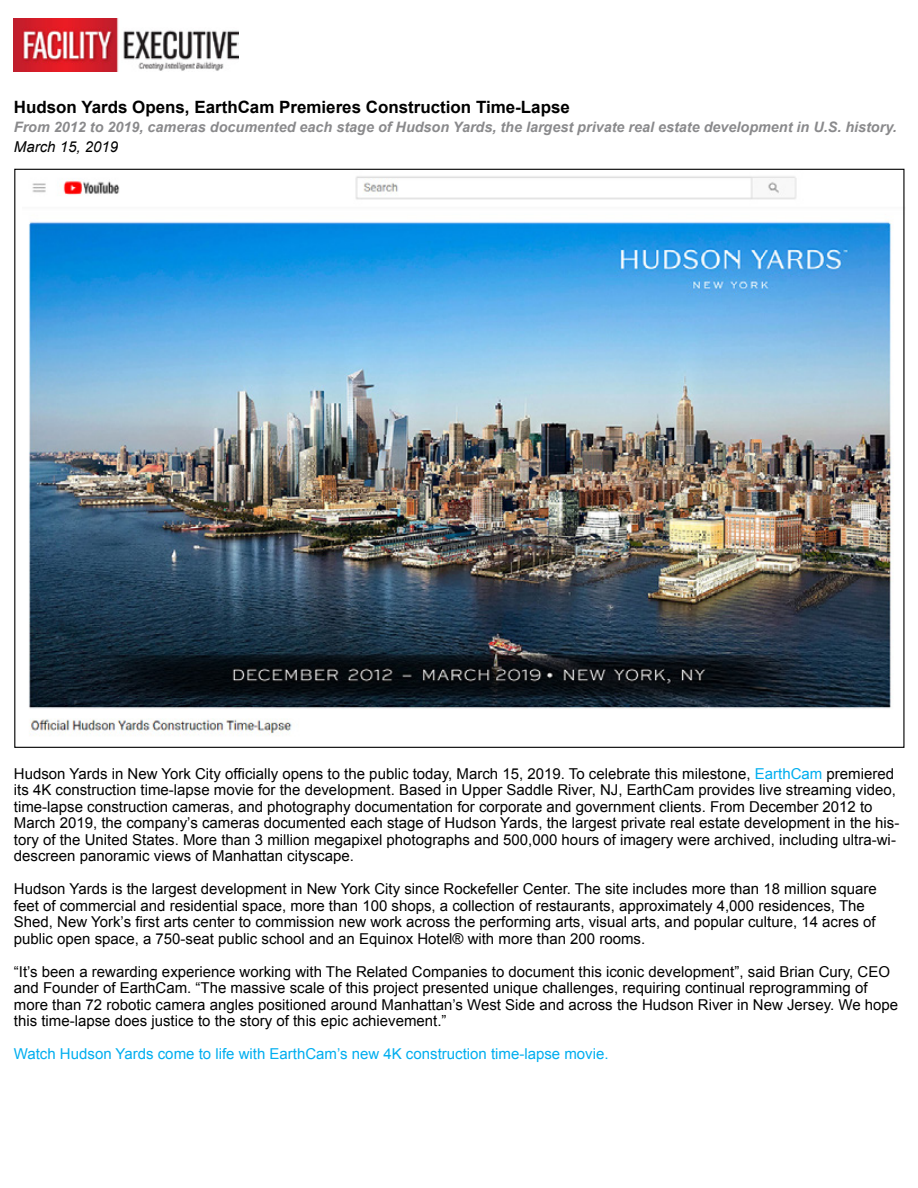
<style>
.page{position:relative;width:918px;height:1188px;background:#fff}
.page>*{position:absolute;margin:0;border:0;box-sizing:border-box;transform-origin:0 0}
.t1{font:700 16.95px "Arial";color:#000}
.t2{font:15px/16.5px "Arial";color:#000}
.t3{font:15px "Arial";color:#00aeef}
.t4{font:italic 15px "Arial";color:#000}
.t5{font:italic 700 14.4px "Arial";color:#8a8a8c}
.s1{color:#00aeef}
</style>
<div class="page">
<img style="left:14px;top:18px;width:224px;height:53px">
<img style="left:29px;top:170px;width:876px;height:572px">
<p class="t1" style="left:14px;top:96px;width:558px">Hudson Yards Opens, EarthCam Premieres Construction Time-Lapse</p>
<p class="t5" style="left:14px;top:118px;width:884px">From 2012 to 2019, cameras documented each stage of Hudson Yards, the largest private real estate development in U.S. history.</p>
<p class="t4" style="left:14px;top:137px;width:106px">March 15, 2019</p>
<p class="t2" style="left:14px;top:765px;width:887px">Hudson Yards in New York City officially opens to the public today, March 15, 2019. To celebrate this milestone, <span class="s1">EarthCam</span> premiered its 4K construction time-lapse movie for the development. Based in Upper Saddle River, NJ, EarthCam provides live streaming video, time-lapse construction cameras, and photography documentation for corporate and government clients. From December 2012 to March 2019, the company’s cameras documented each stage of Hudson Yards, the largest private real estate development in the his&shy;tory of the United States. More than 3 million megapixel photographs and 500,000 hours of imagery were archived, including ultra-wi&shy;descreen panoramic views of Manhattan cityscape.</p>
<p class="t2" style="left:14px;top:881px;width:864px">Hudson Yards is the largest development in New York City since Rockefeller Center. The site includes more than 18 million square feet of commercial and residential space, more than 100 shops, a collection of restaurants, approximately 4,000 residences, The Shed, New York’s first arts center to commission new work across the performing arts, visual arts, and popular culture, 14 acres of public open space, a 750-seat public school and an Equinox Hotel® with more than 200 rooms.</p>
<p class="t2" style="left:14px;top:963px;width:886px">“It’s been a rewarding experience working with The Related Companies to document this iconic development”, said Brian Cury, CEO and Founder of EarthCam. “The massive scale of this project presented unique challenges, requiring continual reprogramming of more than 72 robotic camera angles positioned around Manhattan’s West Side and across the Hudson River in New Jersey. We hope this time-lapse does justice to the story of this epic achievement.”</p>
<p class="t3" style="left:14px;top:1044px;width:596px">Watch Hudson Yards come to life with EarthCam’s new 4K construction time-lapse movie.</p>
</div>
